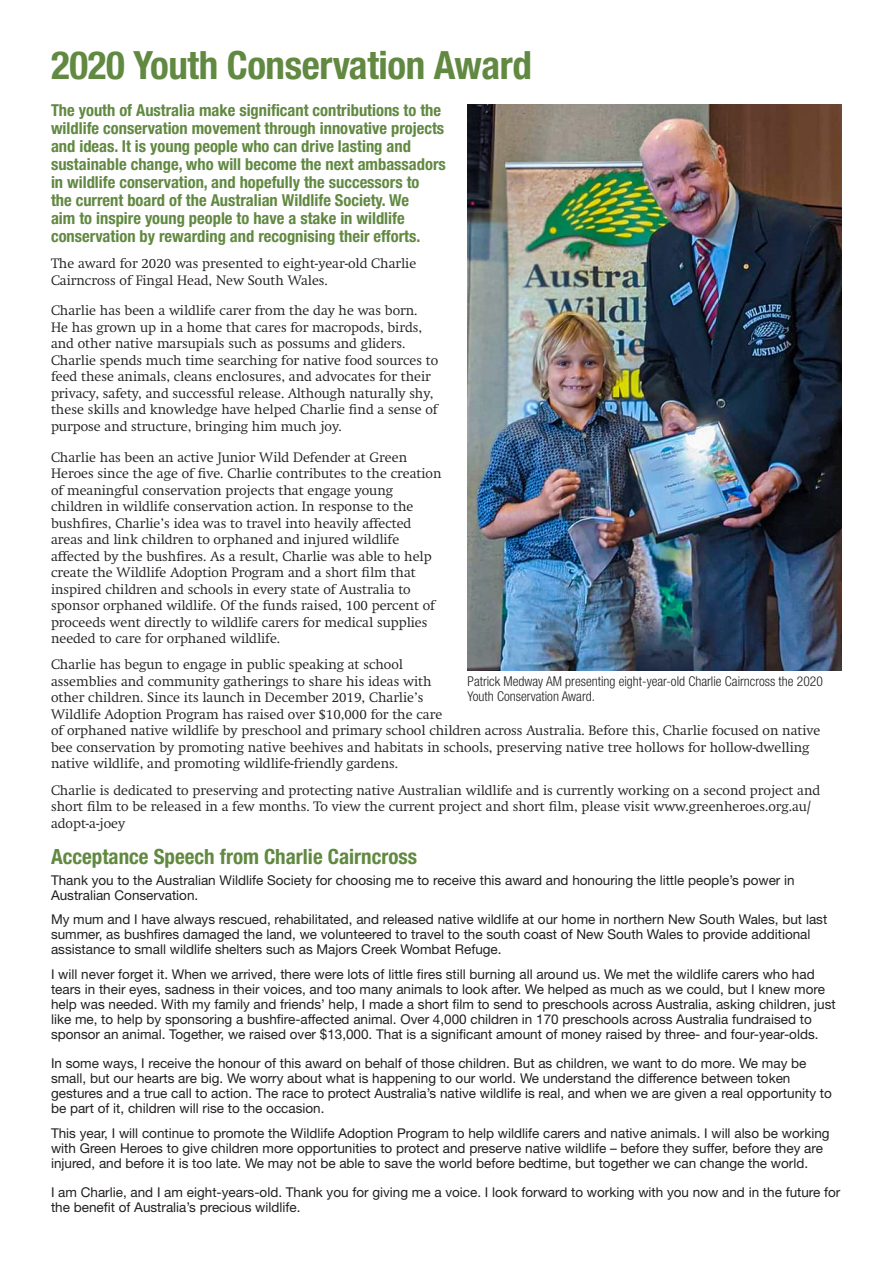
<style>
.page{position:relative;width:893px;height:1263px;background:#fff}
.page>*{position:absolute;margin:0;border:0;box-sizing:border-box;transform-origin:0 0}
.Body_Text__2021{font:700 condensed 39px "Helvetica Neue LT Std";letter-spacing:-.01em;color:#618941}
.Body_Text__2021-2{font:700 condensed 21px "Helvetica Neue LT Std";color:#618941}
.Body_Text{font:700 condensed 16.5px/18px "Helvetica Neue LT Std";color:#618941}
.Body_Text__2021-3{font:300 13.5px/16.5px "Swift";color:#231f20}
.Body_Text__2021-4{font:13.5px/15px "Helvetica Neue LT Std";color:#231f20}
.New_Caption{font:300 condensed 13.5px/15px "Helvetica Neue LT Std";color:#231f20}
</style>
<div class="page">
<img style="left:468px;top:104px;width:374px;height:566px">
<p class="Body_Text__2021" style="left:51px;top:41px;width:482px">2020 Youth Conservation Award</p>
<p class="Body_Text" style="left:51px;top:101px;width:396px">The youth of Australia make significant contributions to the wildlife conservation movement through innovative projects and ideas. It is young people who can drive lasting and sustainable change, who will become the next ambassadors in wildlife conservation, and hopefully the successors to<br>the current board of the Australian Wildlife Society. We<br>aim to inspire young people to have a stake in wildlife conservation by rewarding and recognising their efforts.</p>
<p class="Body_Text__2021-3" style="left:51px;top:256px;width:367px">The award for 2020 was presented to eight-year-old Charlie<br>Cairncross of Fingal Head, New South Wales.</p>
<p class="Body_Text__2021-3" style="left:51px;top:303px;width:389px">Charlie has been a wildlife carer from the day he was born.<br>He has grown up in a home that cares for macropods, birds, and other native marsupials such as possums and gliders.<br>Charlie spends much time searching for native food sources to feed these animals, cleans enclosures, and advocates for their privacy, safety, and successful release. Although naturally shy, these skills and knowledge have helped Charlie find a sense of purpose and structure, bringing him much joy.</p>
<p class="Body_Text__2021-3" style="left:51px;top:449px;width:392px">Charlie has been an active Junior Wild Defender at Green Heroes since the age of five. Charlie contributes to the creation of meaningful conservation projects that engage young children in wildlife conservation action. In response to the bushfires, Charlie’s idea was to travel into heavily affected areas and link children to orphaned and injured wildlife affected by the bushfires. As a result, Charlie was able to help create the Wildlife Adoption Program and a short film that inspired children and schools in every state of Australia to sponsor orphaned wildlife. Of the funds raised, 100 percent of proceeds went directly to wildlife carers for medical supplies needed to care for orphaned wildlife.</p>
<p class="Body_Text__2021-3" style="left:51px;top:656px;width:771px">Charlie has begun to engage in public speaking at school<br>assemblies and community gatherings to share his ideas with<br>other children. Since its launch in December 2019, Charlie’s<br>Wildlife Adoption Program has raised over $10,000 for the care<br>of orphaned native wildlife by preschool and primary school children across Australia. Before this, Charlie focused on native bee conservation by promoting native beehives and habitats in schools, preserving native tree hollows for hollow-dwelling native wildlife, and promoting wildlife-friendly gardens.</p>
<p class="Body_Text__2021-3" style="left:51px;top:782px;width:771px">Charlie is dedicated to preserving and protecting native Australian wildlife and is currently working on a second project and short film to be released in a few months. To view the current project and short film, please visit www.greenheroes.org.au/ adopt-a-joey</p>
<p class="Body_Text__2021-2" style="left:51px;top:844px;width:368px">Acceptance Speech from Charlie Cairncross</p>
<p class="Body_Text__2021-4" style="left:51px;top:872px;width:745px">Thank you to the Australian Wildlife Society for choosing me to receive this award and honouring the little people’s power in<br>Australian Conservation.</p>
<p class="Body_Text__2021-4" style="left:51px;top:912px;width:778px">My mum and I have always rescued, rehabilitated, and released native wildlife at our home in northern New South Wales, but last summer, as bushfires damaged the land, we volunteered to travel to the south coast of New South Wales to provide additional assistance to small wildlife shelters such as Majors Creek Wombat Refuge.</p>
<p class="Body_Text__2021-4" style="left:51px;top:967px;width:786px">I will never forget it. When we arrived, there were lots of little fires still burning all around us. We met the wildlife carers who had tears in their eyes, sadness in their voices, and too many animals to look after. We helped as much as we could, but I knew more help was needed. With my family and friends’ help, I made a short film to send to preschools across Australia, asking children, just like me, to help by sponsoring a bushfire-affected animal. Over 4,000 children in 170 preschools across Australia fundraised to sponsor an animal. Together, we raised over $13,000. That is a significant amount of money raised by three- and four-year-olds.</p>
<p class="Body_Text__2021-4" style="left:51px;top:1056px;width:782px">In some ways, I receive the honour of this award on behalf of those children. But as children, we want to do more. We may be small, but our hearts are big. We worry about what is happening to our world. We understand the difference between token gestures and a true call to action. The race to protect Australia’s native wildlife is real, and when we are given a real opportunity to be part of it, children will rise to the occasion.</p>
<p class="Body_Text__2021-4" style="left:51px;top:1125px;width:780px">This year, I will continue to promote the Wildlife Adoption Program to help wildlife carers and native animals. I will also be working with Green Heroes to give children more opportunities to protect and preserve native wildlife – before they suffer, before they are injured, and before it is too late. We may not be able to save the world before bedtime, but together we can change the world.</p>
<p class="Body_Text__2021-4" style="left:51px;top:1184px;width:791px">I am Charlie, and I am eight-years-old. Thank you for giving me a voice. I look forward to working with you now and in the future for the benefit of Australia’s precious wildlife.</p>
<p class="New_Caption" style="left:468px;top:674px;width:357px">Patrick Medway AM presenting eight-year-old Charlie Cairncross the 2020<br>Youth Conservation Award.</p>
</div>
